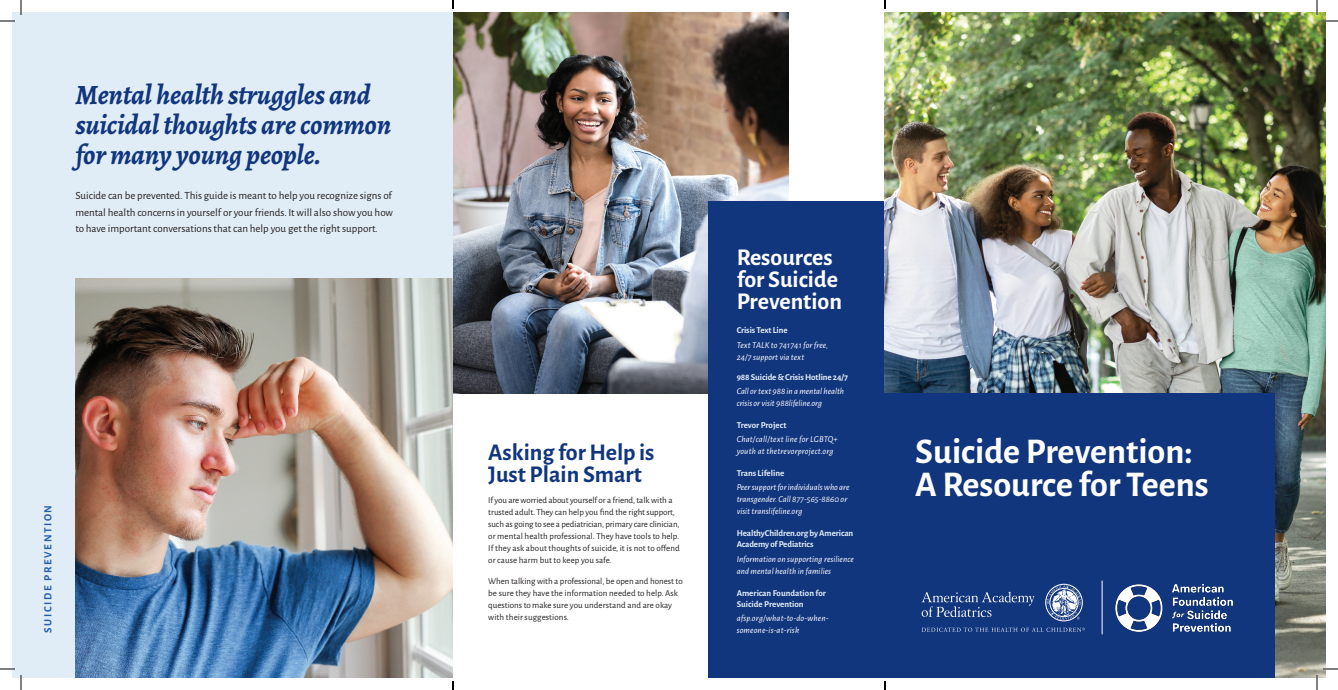
<style>
.page{position:relative;width:1338px;height:690px;background:#fff}
.page>*{position:absolute;margin:0;border:0;box-sizing:border-box;transform-origin:0 0}
.t1{font:700 36.1px/33.4px "Alegreya Sans";color:#fff}
.t2{font:italic 700 28px/30px "Alegreya";letter-spacing:-.01em;color:#11367e}
.Section_Header{font:700 24px/22px "Alegreya Sans";color:#fff}
.Section_Header-2{font:700 24px/22px "Alegreya Sans";color:#11367e}
.Body{font:11px/16.5px "Alegreya Sans";color:#231f20;text-align:justify}
.t3{font:700 11px "Alegreya Sans";letter-spacing:.145em;color:#275eac}
.Body-2{font:9px/12px "Alegreya Sans";color:#231f20}
.Body-3{font:italic 9px/12px "Alegreya Sans";letter-spacing:.005em;color:#fff}
.Bold_Body{font:700 9px/11px "Alegreya Sans";letter-spacing:-.01em;color:#e1edf6}
</style>
<div class="page">
<img style="left:453px;top:13px;width:336px;height:381px">
<div style="left:12px;top:12px;width:441px;height:666px;background:#e1edf6"></div>
<div style="left:709px;top:202px;width:176px;height:476px;background:#11367e"></div>
<img style="left:885px;top:12px;width:441px;height:666px">
<div style="left:881px;top:394px;width:394px;height:284px;background:#11367e"></div>
<img style="left:76px;top:279px;width:377px;height:399px">
<img style="left:1115px;top:584px;width:118px;height:48px">
<hr style="left:1102px;top:581px;width:1px;height:53px;background:#fff">
<svg style="left:922px;top:592px;width:113px;height:25px"></svg>
<div style="left:1046px;top:584px;width:37px;height:37px;border:1px solid #fff;border-radius:50%"></div>
<svg style="left:1046px;top:585px;width:36px;height:35px"></svg>
<svg style="left:922px;top:628px;width:163px;height:4px"></svg>
<svg style="left:0;top:0;width:22px;height:22px"></svg>
<svg style="left:0;top:668px;width:22px;height:22px"></svg>
<svg style="left:1316px;top:0;width:22px;height:22px"></svg>
<svg style="left:1316px;top:668px;width:22px;height:22px"></svg>
<svg style="left:452px;top:0;width:2px;height:9px"></svg>
<svg style="left:452px;top:681px;width:2px;height:9px"></svg>
<svg style="left:884px;top:0;width:2px;height:9px"></svg>
<svg style="left:884px;top:681px;width:2px;height:9px"></svg>
<p class="t2" style="left:75px;top:80px;width:317px">Mental health struggles and suicidal thoughts are common for many young people.</p>
<p class="Body" style="left:75px;top:187px;width:319px">Suicide can be prevented. This guide is meant to help you recognize signs of mental health concerns in yourself or your friends. It will also show you how to have important conversations that can help you get the right support.</p>
<p class="t3" style="left:40px;top:633px;width:129px;rotate:-90deg">SUICIDE PREVENTION</p>
<p class="Section_Header-2" style="left:488px;top:440px;width:168px">Asking for Help is<br>Just Plain Smart</p>
<p class="Body-2" style="left:488px;top:494px;width:193px">If you are worried about yourself or a friend, talk with a trusted adult. They can help you find the right support, such as going to see a pediatrician, primary care clinician, or mental health professional. They have tools to help.<br>If they ask about thoughts of suicide, it is not to offend or cause harm but to keep you safe.</p>
<p class="Body-2" style="left:488px;top:575px;width:196px">When talking with a professional, be open and honest to be sure they have the information needed to help. Ask questions to make sure you understand and are okay with their suggestions.</p>
<p class="Section_Header" style="left:737px;top:245px;width:107px">Resources for Suicide<br>Prevention</p>
<p class="Bold_Body" style="left:737px;top:324px;width:53px">Crisis Text Line</p>
<p class="Body-3" style="left:737px;top:338px;width:93px">Text TALK to 741741 for free,<br>24/7 support via text</p>
<p class="Bold_Body" style="left:737px;top:370px;width:113px">988 Suicide &amp; Crisis Hotline 24/7</p>
<p class="Body-3" style="left:737px;top:384px;width:109px">Call or text 988 in a mental health crisis or visit 988lifeline.org</p>
<p class="Bold_Body" style="left:737px;top:419px;width:51px">Trevor Project</p>
<p class="Body-3" style="left:737px;top:433px;width:103px">Chat/call/text line for LGBTQ+ youth at thetrevorproject.org</p>
<p class="Bold_Body" style="left:737px;top:467px;width:49px">Trans Lifeline</p>
<p class="Body-3" style="left:737px;top:481px;width:114px">Peer support for individuals who are transgender. Call 877-565-8860 or visit translifeline.org</p>
<p class="Bold_Body" style="left:737px;top:527px;width:118px">HealthyChildren.org by American<br>Academy of Pediatrics</p>
<p class="Body-3" style="left:737px;top:552px;width:119px">Information on supporting resilience and mental health in families</p>
<p class="Bold_Body" style="left:737px;top:587px;width:91px">American Foundation for<br>Suicide Prevention</p>
<p class="Body-3" style="left:737px;top:612px;width:93px">afsp.org/what-to-do-when&shy;someone-is-at-risk</p>
<p class="t1" style="left:915px;top:432px;width:295px">Suicide Prevention:<br>A Resource for Teens</p>
</div>
